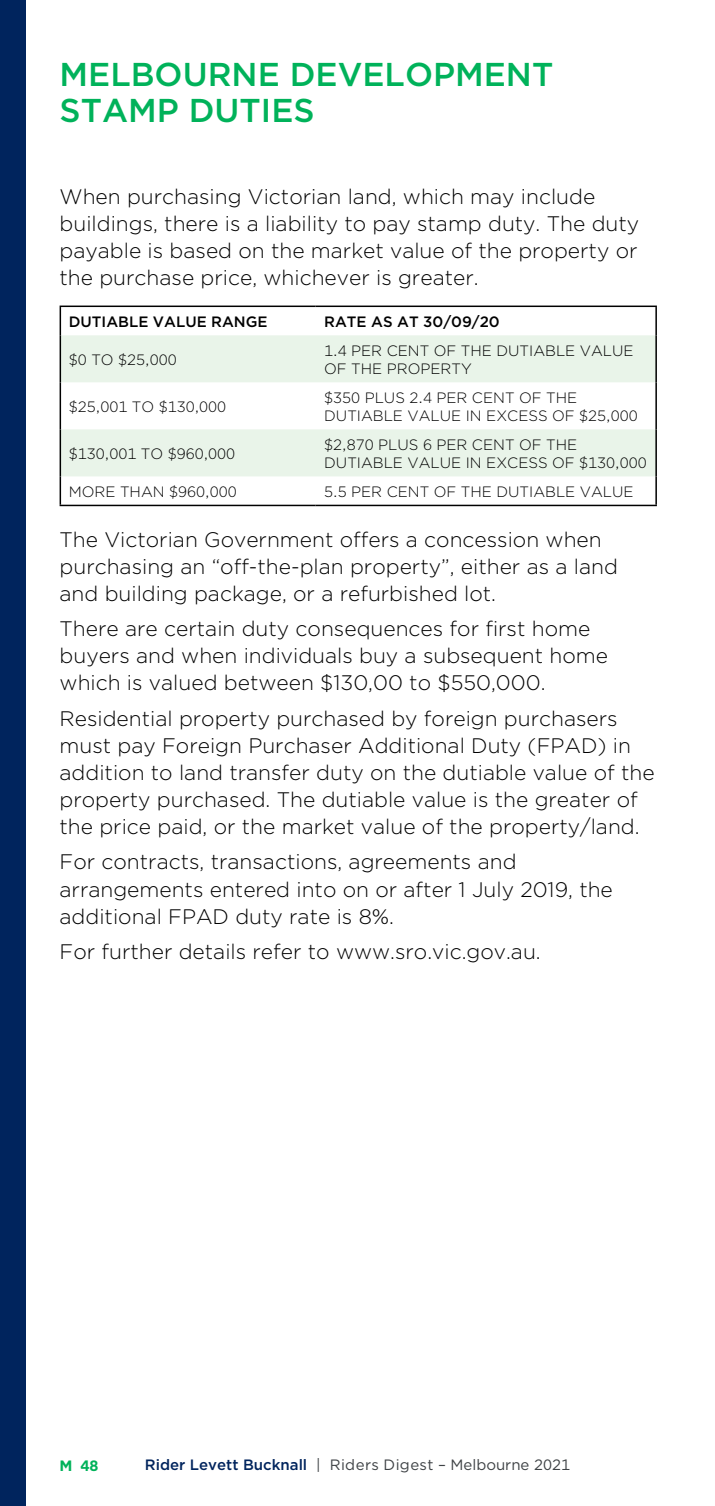
<style>
.page{position:relative;width:715px;height:1506px;background:#fff}
.page>*{position:absolute;margin:0;border:0;box-sizing:border-box;transform-origin:0 0}
.t1{font:500 33px/36px "Gotham";color:#00b25a}
.t2{font:300 21px/27px "Gotham";color:#000}
.t3{font:300 15px/18px "Gotham";color:#000}
.t4{font:15px "Gotham";color:#3e4245}
.t5{font:500 15px "Gotham";color:#000}
.t6{font:700 15px "Gotham";color:#00b25a}
.s1{font-weight:500;color:#00245d}
</style>
<div class="page">
<svg style="left:61px;top:335px;width:594px;height:141px;fill:#e9f4e9"></svg>
<hr style="left:60px;top:305px;width:255px;height:2px;background:#000">
<svg style="left:60px;top:307px;width:1px;height:28px"></svg>
<hr style="left:315px;top:305px;width:341px;height:2px;background:#000">
<svg style="left:655px;top:307px;width:1px;height:28px"></svg>
<hr style="left:60px;top:335px;width:1px;height:47px;background:#000">
<hr style="left:655px;top:335px;width:1px;height:47px;background:#000">
<hr style="left:60px;top:382px;width:1px;height:47px;background:#000">
<hr style="left:655px;top:382px;width:1px;height:47px;background:#000">
<hr style="left:60px;top:429px;width:1px;height:47px;background:#000">
<hr style="left:655px;top:429px;width:1px;height:47px;background:#000">
<svg style="left:60px;top:476px;width:1px;height:28px"></svg>
<svg style="left:655px;top:476px;width:1px;height:28px"></svg>
<hr style="left:60px;top:504px;width:255px;height:2px;background:#000">
<hr style="left:315px;top:504px;width:341px;height:2px;background:#000">
<div style="left:0;top:0;width:26px;height:1505px;background:#00245d"></div>
<h1 class="t1" style="left:60px;top:56px;width:495px">MELBOURNE DEVELOPMENT<br>STAMP DUTIES</h1>
<p class="t2" style="left:60px;top:182px;width:581px">When purchasing Victorian land, which may include buildings, there is a liability to pay stamp duty. The duty payable is based on the market value of the property or the purchase price, whichever is greater.</p>
<p class="t5" style="left:69px;top:312px;width:23px">Dutiable</p>
<p class="t5" style="left:153px;top:312px;width:23px">Value</p>
<p class="t5" style="left:211px;top:312px;width:23px">Range</p>
<p class="t5" style="left:324px;top:312px;width:177px">RATE AS AT 30/09/20</p>
<p class="t3" style="left:69px;top:350px;width:109px">$0 TO $25,000</p>
<p class="t3" style="left:324px;top:341px;width:231px">1.4 PER CENT OF THE DUTIABLE</p>
<p class="t3" style="left:579px;top:341px;width:34px">VALUE</p>
<p class="t3" style="left:324px;top:359px;width:148px">OF THE PROPERTY</p>
<p class="t3" style="left:69px;top:397px;width:159px">$25,001 TO $130,000</p>
<p class="t3" style="left:324px;top:388px;width:252px">$350 PLUS 2.4 PER CENT OF THE<br>DUTIABLE</p>
<p class="t3" style="left:407px;top:406px;width:34px">VALUE</p>
<p class="t3" style="left:465px;top:406px;width:173px">IN EXCESS OF $25,000</p>
<p class="t3" style="left:69px;top:444px;width:168px">$130,001 TO $960,000</p>
<p class="t3" style="left:324px;top:435px;width:252px">$2,870 PLUS 6 PER CENT OF THE<br>DUTIABLE</p>
<p class="t3" style="left:407px;top:453px;width:34px">VALUE</p>
<p class="t3" style="left:465px;top:453px;width:182px">IN EXCESS OF $130,000</p>
<p class="t3" style="left:69px;top:482px;width:13px">MORE</p>
<p class="t3" style="left:120px;top:482px;width:118px">THAN $960,000</p>
<p class="t3" style="left:324px;top:482px;width:231px">5.5 PER CENT OF THE DUTIABLE</p>
<p class="t3" style="left:579px;top:482px;width:34px">VALUE</p>
<p class="t2" style="left:60px;top:525px;width:559px">The Victorian Government offers a concession when purchasing an “off-the-plan property”, either as a land and building package, or a refurbished lot.</p>
<p class="t2" style="left:60px;top:614px;width:549px">There are certain duty consequences for first home buyers and when individuals buy a subsequent home which is valued between $130,00 to $550,000.</p>
<p class="t2" style="left:60px;top:704px;width:596px">Residential property purchased by foreign purchasers must pay Foreign Purchaser Additional Duty (FPAD) in addition to land transfer duty on the dutiable value of the property purchased. The dutiable value is the greater of the price paid, or the market value of the property/land.</p>
<p class="t2" style="left:60px;top:848px;width:554px">For contracts, transactions, agreements and arrangements entered into on or after 1 July 2019, the additional FPAD duty rate is 8%.</p>
<p class="t2" style="left:60px;top:937px;width:482px">For further details refer to www.sro.vic.gov.au.</p>
<p class="t6" style="left:60px;top:1455px;width:40px">M 48</p>
<p class="t4" style="left:145px;top:1455px;width:426px"><span class="s1">Rider Levett Bucknall</span> | Riders Digest – Melbourne 2021</p>
</div>
